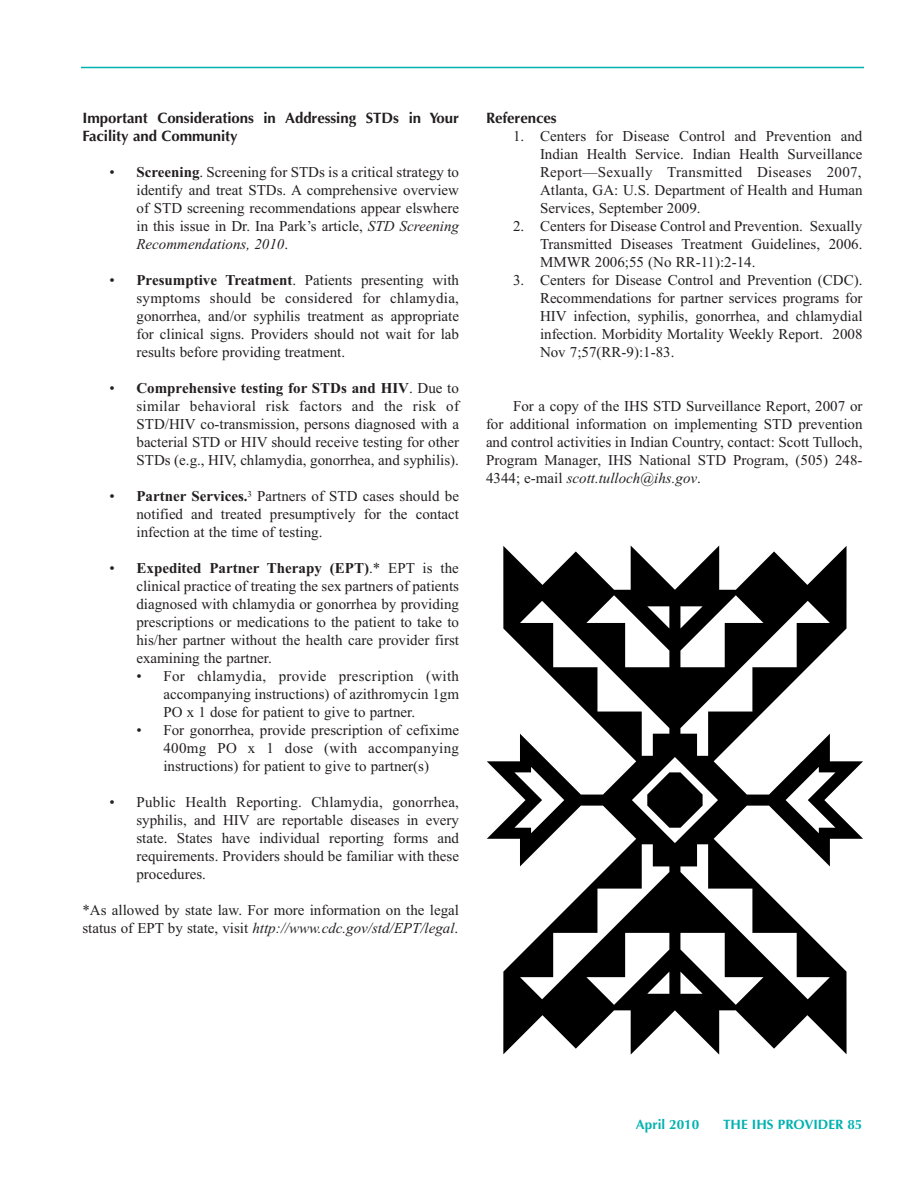
<style>
.page{position:relative;width:918px;height:1188px;background:#fff}
.page>*{position:absolute;margin:0;border:0;box-sizing:border-box;transform-origin:0 0}
.t1{font:15px/18px "Times New Roman";color:#231f20;text-align:justify}
.t2{font:700 15px/18px "Optima";letter-spacing:-.005em;color:#231f20}
.t3{font:700 13.5px "Optima";color:#00b2b0}
.s1{font-weight:700}
.s2{font-style:italic}
</style>
<div class="page">
<hr style="left:81px;top:67px;width:783px;height:1px;background:#00b2b0">
<svg style="left:487px;top:546px;width:376px;height:509px"></svg>
<svg style="left:514px;top:595px;width:321px;height:410px"></svg>
<p class="t2" style="left:82px;top:111px;width:378px">Important Considerations in Addressing STDs in Your<br>Facility and Community</p>
<p class="t2" style="left:486px;top:111px;width:72px">References</p>
<p class="t1" style="left:540px;top:129px;width:324px;text-indent:-27px">1. Centers for Disease Control and Prevention and Indian Health Service. Indian Health Surveillance Report—Sexually Transmitted Diseases 2007, Atlanta, GA: U.S. Department of Health and Human Services, September 2009.</p>
<p class="t1" style="left:540px;top:219px;width:324px;text-indent:-27px">2. Centers for Disease Control and Prevention. Sexually Transmitted Diseases Treatment Guidelines, 2006.<br>MMWR 2006;55 (No RR-11):2-14.</p>
<p class="t1" style="left:540px;top:273px;width:324px;text-indent:-27px">3. Centers for Disease Control and Prevention (CDC).<br>Recommendations for partner services programs for HIV infection, syphilis, gonorrhea, and chlamydial infection. Morbidity Mortality Weekly Report. 2008<br>Nov 7;57(RR-9):1-83.</p>
<p class="t1" style="left:136px;top:165px;width:324px;text-indent:-27px">• <span class="s1">Screening</span>. Screening for STDs is a critical strategy to identify and treat STDs. A comprehensive overview of STD screening recommendations appear elswhere in this issue in Dr. Ina Park’s article, <span class="s2">STD Screening Recommendations, 2010</span>.</p>
<p class="t1" style="left:136px;top:273px;width:324px;text-indent:-27px">• <span class="s1">Presumptive Treatment</span>. Patients presenting with symptoms should be considered for chlamydia, gonorrhea, and/or syphilis treatment as appropriate for clinical signs. Providers should not wait for lab results before providing treatment.</p>
<p class="t1" style="left:137px;top:381px;width:326px;text-indent:-27px">• <span class="s1">Comprehensive testing for STDs and HIV</span>. Due to similar behavioral risk factors and the risk of STD/HIV co-transmission, persons diagnosed with a bacterial STD or HIV should receive testing for other STDs (e.g., HIV, chlamydia, gonorrhea, and syphilis).</p>
<p class="t1" style="left:136px;top:489px;width:324px;text-indent:-27px">• <span class="s1">Partner Services.</span><sup>3</sup> Partners of STD cases should be notified and treated presumptively for the contact infection at the time of testing.</p>
<p class="t1" style="left:136px;top:561px;width:324px;text-indent:-27px">• <span class="s1">Expedited Partner Therapy (EPT)</span>.* EPT is the clinical practice of treating the sex partners of patients diagnosed with chlamydia or gonorrhea by providing prescriptions or medications to the patient to take to his/her partner without the health care provider first examining the partner.</p>
<p class="t1" style="left:163px;top:669px;width:297px;text-indent:-27px">• For chlamydia, provide prescription (with accompanying instructions) of azithromycin 1gm PO x 1 dose for patient to give to partner.</p>
<p class="t1" style="left:163px;top:723px;width:297px;text-indent:-27px">• For gonorrhea, provide prescription of cefixime 400mg PO x 1 dose (with accompanying instructions) for patient to give to partner(s)</p>
<p class="t1" style="left:136px;top:795px;width:324px;text-indent:-27px">• Public Health Reporting. Chlamydia, gonorrhea, syphilis, and HIV are reportable diseases in every state. States have individual reporting forms and requirements. Providers should be familiar with these procedures.</p>
<p class="t1" style="left:82px;top:903px;width:378px">*As allowed by state law. For more information on the legal status of EPT by state, visit <span class="s2">http://www.cdc.gov/std/EPT/legal</span>.</p>
<p class="t1" style="left:486px;top:399px;width:378px;text-indent:27px">For a copy of the IHS STD Surveillance Report, 2007 or for additional information on implementing STD prevention and control activities in Indian Country, contact: Scott Tulloch, Program Manager, IHS National STD Program, (505) 248- 4344; e-mail <span class="s2">scott.tulloch@ihs.gov</span>.</p>
<p class="t3" style="left:636px;top:1119px;width:65px">April 2010</p>
<p class="t3" style="left:723px;top:1119px;width:141px">THE IHS PROVIDER 85</p>
</div>
